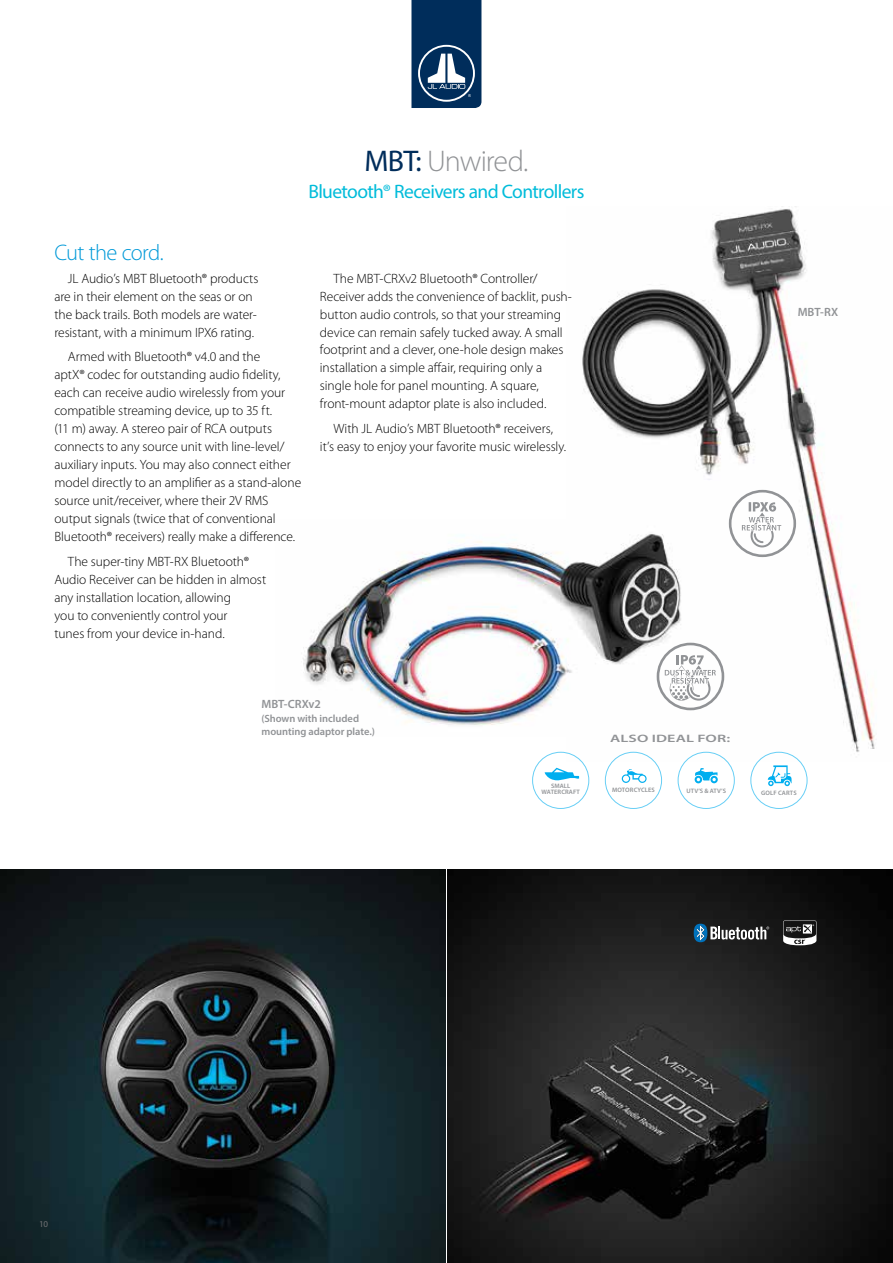
<style>
.page{position:relative;width:893px;height:1263px;background:#fff}
.page>*{position:absolute;margin:0;border:0;box-sizing:border-box;transform-origin:0 0}
.t1{font:300 30px "Myriad Pro";letter-spacing:-.035em;color:#919396}
.t2{font:300 22.5px "Myriad Pro";letter-spacing:-.03em;color:#0099d8}
.t3{font:19.5px "Myriad Pro";letter-spacing:-.03em;color:#00bcda}
.t4{font:300 13.5px/18px "Myriad Pro";letter-spacing:-.005em;color:#000}
.t5{font:600 12px "Myriad Pro";letter-spacing:-.005em;color:#919396}
.t6{font:600 10.8px "Myriad Pro";letter-spacing:.01em;color:#919396;scale:1.5 1}
.t7{font:600 10.5px/13.5px "Myriad Pro";color:#919396}
.t8{font:9px "Myriad Pro";color:#717275}
.t9{font:600 6.45px/6.4px "Myriad Pro";letter-spacing:.015em;color:#919396;text-align:center}
.s1{font-weight:400;color:#002d5b}
</style>
<div class="page">
<img style="left:567px;top:206px;width:308px;height:556px">
<img style="left:303px;top:519px;width:386px;height:217px">
<svg style="left:411px;top:0;width:70px;height:108px;background:#214870"></svg>
<img style="left:447px;top:870px;width:446px;height:393px">
<svg style="left:0;top:870px;width:446px;height:393px;background:#182529"></svg>
<svg style="left:783px;top:920px;width:33px;height:25px"></svg>
<svg style="left:694px;top:924px;width:75px;height:18px"></svg>
<svg style="left:729px;top:490px;width:67px;height:67px"></svg>
<div style="left:532px;top:752px;width:57px;height:57px;border:1px solid #00aeef;border-radius:50%"></div>
<div style="left:605px;top:752px;width:57px;height:57px;border:1px solid #00aeef;border-radius:50%"></div>
<svg style="left:622px;top:769px;width:25px;height:14px"></svg>
<div style="left:678px;top:752px;width:57px;height:57px;border:1px solid #00aeef;border-radius:50%"></div>
<svg style="left:695px;top:768px;width:23px;height:15px"></svg>
<div style="left:750px;top:752px;width:57px;height:57px;border:1px solid #00aeef;border-radius:50%"></div>
<svg style="left:768px;top:765px;width:23px;height:21px"></svg>
<svg style="left:545px;top:768px;width:34px;height:13px"></svg>
<svg style="left:657px;top:643px;width:67px;height:67px"></svg>
<h1 class="t1" style="left:364px;top:143px;width:165px"><span class="s1">MBT:</span> Unwired.</h1>
<h3 class="t3" style="left:308px;top:179px;width:278px">Bluetooth® Receivers and Controllers</h3>
<h2 class="t2" style="left:54px;top:239px;width:111px">Cut the cord.</h2>
<p class="t4" style="left:54px;top:269px;width:206px;text-indent:14px">JL Audio’s MBT Bluetooth® products are in their element on the seas or on the back trails. Both models are water&shy;resistant, with a minimum IPX6 rating.</p>
<p class="t4" style="left:54px;top:348px;width:248px;text-indent:14px">Armed with Bluetooth® v4.0 and the<br>aptX® codec for outstanding audio fidelity, each can receive audio wirelessly from your compatible streaming device, up to 35 ft.<br>(11 m) away. A stereo pair of RCA outputs connects to any source unit with line-level/ auxiliary inputs. You may also connect either model directly to an amplifier as a stand-alone source unit/receiver, where their 2V RMS output signals (twice that of conventional Bluetooth® receivers) really make a difference.</p>
<p class="t4" style="left:54px;top:552px;width:213px;text-indent:14px">The super-tiny MBT-RX Bluetooth® Audio Receiver can be hidden in almost any installation location, allowing<br>you to conveniently control your<br>tunes from your device in-hand.</p>
<p class="t4" style="left:320px;top:269px;width:254px;text-indent:14px">The MBT-CRXv2 Bluetooth® Controller/ Receiver adds the convenience of backlit, push&shy;button audio controls, so that your streaming device can remain safely tucked away. A small footprint and a clever, one-hole design makes installation a simple affair, requiring only a single hole for panel mounting. A square, front-mount adaptor plate is also included.</p>
<p class="t4" style="left:320px;top:420px;width:248px;text-align:center">With JL Audio’s MBT Bluetooth® receivers,<br>it’s easy to enjoy your favorite music wirelessly.</p>
<p class="t5" style="left:261px;top:697px;width:61px">MBT-CRXv2</p>
<p class="t7" style="left:261px;top:711px;width:115px">(Shown with included mounting adaptor plate.)</p>
<p class="t6" style="left:610px;top:731px;width:82px">ALSO IDEAL FOR:</p>
<p class="t5" style="left:798px;top:305px;width:42px">MBT-RX</p>
<p class="t8" style="left:39px;top:1218px;width:11px">10</p>
<p class="t9" style="left:541px;top:782px;width:40px">SMALL<br>WATERCRAFT</p>
<p class="t9" style="left:612px;top:786px;width:44px">MOTORCYCLES</p>
<p class="t9" style="left:686px;top:787px;width:41px">UTV’S &amp; ATV’S</p>
<p class="t9" style="left:761px;top:789px;width:37px">GOLF CARTS</p>
</div>
